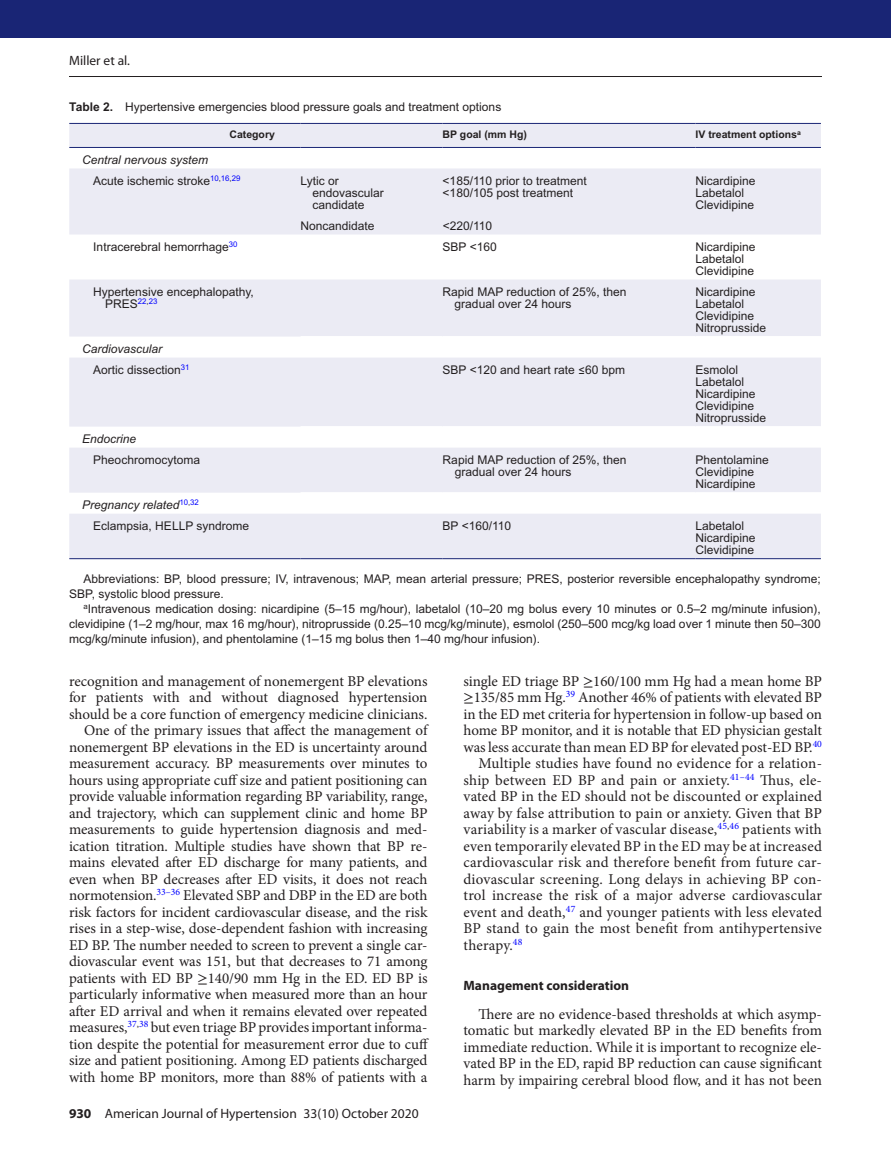
<style>
.page{position:relative;width:891px;height:1175px;background:#fff}
.page>*{position:absolute;margin:0;border:0;box-sizing:border-box;transform-origin:0 0}
.t1{font:15px/16.5px "Minion Pro";letter-spacing:-.005em;color:#231f20;text-align:right}
.t2{font:15px "Minion Pro";letter-spacing:.015em;color:#231f20}
.t3{font:13.5px "Myriad Pro";color:#231f20}
.t4{font:700 13.5px "Myriad Pro";color:#231f20}
.t5{font:12px/12px "Arial MT Std";color:#231f20}
.t6{font:italic 12px/21px "Arial MT Std";color:#231f20}
.t7{font:700 10.5px "Arial MT Std";color:#231f20}
.s1{font-weight:700}
.s2{font-style:normal}
.s3{font-style:italic}
.s4{font-family:"STIX General"}
</style>
<div class="page">
<hr style="left:69px;top:76px;width:753px;height:1px;background:#231f20">
<div style="left:0;top:0;width:891px;height:38px;background:#192575"></div>
<div style="left:69px;top:124px;width:752px;height:23px;background:#ebebf4"></div>
<svg style="left:69px;top:168px;width:752px;height:390px;fill:#ebebf4"></svg>
<hr style="left:69px;top:123px;width:232px;height:1px;background:#192575">
<hr style="left:301px;top:123px;width:142px;height:1px;background:#192575">
<hr style="left:443px;top:123px;width:252px;height:1px;background:#192575">
<hr style="left:443px;top:147px;width:252px;height:1px;background:#192575">
<hr style="left:695px;top:123px;width:126px;height:1px;background:#192575">
<hr style="left:695px;top:147px;width:126px;height:1px;background:#192575">
<hr style="left:301px;top:336px;width:142px;height:1px;background:#fff">
<hr style="left:443px;top:336px;width:252px;height:1px;background:#fff">
<hr style="left:695px;top:336px;width:126px;height:1px;background:#fff">
<hr style="left:301px;top:426px;width:142px;height:1px;background:#fff">
<hr style="left:443px;top:426px;width:252px;height:1px;background:#fff">
<hr style="left:695px;top:426px;width:126px;height:1px;background:#fff">
<hr style="left:301px;top:492px;width:142px;height:1px;background:#fff">
<hr style="left:443px;top:492px;width:252px;height:1px;background:#fff">
<hr style="left:695px;top:492px;width:126px;height:1px;background:#fff">
<hr style="left:69px;top:558px;width:232px;height:1px;background:#192575">
<hr style="left:301px;top:558px;width:142px;height:1px;background:#192575">
<hr style="left:443px;top:558px;width:252px;height:1px;background:#192575">
<hr style="left:695px;top:558px;width:126px;height:1px;background:#192575">
<hr style="left:69px;top:147px;width:232px;height:1px;background:#192575">
<hr style="left:301px;top:147px;width:142px;height:1px;background:#192575">
<p class="t3" style="left:69px;top:52px;width:63px">Miller et al.</p>
<p class="t5" style="left:69px;top:101px;width:433px"><span class="s1">Table 2.</span> Hypertensive emergencies blood pressure goals and treatment options</p>
<p class="t7" style="left:229px;top:129px;width:47px">Category</p>
<p class="t7" style="left:443px;top:129px;width:86px">BP goal (mm Hg)</p>
<p class="t7" style="left:695px;top:129px;width:107px">IV treatment options<sup>a</sup></p>
<p class="t6" style="left:93px;top:149px;width:149px;text-indent:-11px">Central nervous system<br><span class="s2">Acute ischemic stroke</span><sup>10</sup><sup>,</sup><sup>16</sup><sup>,</sup><sup>29</sup></p>
<p class="t5" style="left:313px;top:175px;width:73px;text-indent:-12px">Lytic or endovascular candidate</p>
<p class="t5" style="left:443px;top:175px;width:146px">&lt;185/110 prior to treatment &lt;180/105 post treatment</p>
<p class="t5" style="left:695px;top:175px;width:62px">Nicardipine<br>Labetalol<br>Clevidipine</p>
<p class="t5" style="left:301px;top:220px;width:76px">Noncandidate</p>
<p class="t5" style="left:443px;top:220px;width:51px">&lt;220/110</p>
<p class="t5" style="left:93px;top:241px;width:146px">Intracerebral hemorrhage<sup>30</sup></p>
<p class="t5" style="left:443px;top:241px;width:56px">SBP &lt;160</p>
<p class="t5" style="left:695px;top:241px;width:62px">Nicardipine<br>Labetalol<br>Clevidipine</p>
<p class="t5" style="left:105px;top:286px;width:150px;text-indent:-12px">Hypertensive encephalopathy,<br>PRES<sup>22</sup><sup>,</sup><sup>23</sup></p>
<p class="t5" style="left:455px;top:286px;width:173px;text-indent:-12px">Rapid MAP reduction of 25%, then gradual over 24 hours</p>
<p class="t5" style="left:695px;top:286px;width:72px">Nicardipine<br>Labetalol<br>Clevidipine<br>Nitroprusside</p>
<p class="t5" style="left:93px;top:338px;width:98px;line-height:21px;text-indent:-11px"><span class="s3">Cardiovascular<br></span>Aortic dissection<sup>31</sup></p>
<p class="t5" style="left:443px;top:364px;width:184px">SBP &lt;120 and heart rate ≤60 bpm</p>
<p class="t5" style="left:695px;top:364px;width:72px">Esmolol<br>Labetalol<br>Nicardipine<br>Clevidipine<br>Nitroprusside</p>
<p class="t6" style="left:82px;top:428px;width:56px">Endocrine</p>
<p class="t5" style="left:93px;top:454px;width:108px">Pheochromocytoma</p>
<p class="t5" style="left:455px;top:454px;width:173px;text-indent:-12px">Rapid MAP reduction of 25%, then gradual over 24 hours</p>
<p class="t5" style="left:695px;top:454px;width:75px">Phentolamine<br>Clevidipine<br>Nicardipine</p>
<p class="t5" style="left:93px;top:494px;width:157px;line-height:21px;text-indent:-11px"><span class="s3">Pregnancy related</span><sup>10</sup><sup>,</sup><sup>32<br></sup>Eclampsia, HELLP syndrome</p>
<p class="t5" style="left:443px;top:520px;width:70px">BP &lt;160/110</p>
<p class="t5" style="left:695px;top:520px;width:62px">Labetalol<br>Nicardipine<br>Clevidipine</p>
<p class="t5" style="left:69px;top:571px;width:753px;line-height:15px;text-indent:14px">Abbreviations: BP, blood pressure; IV, intravenous; MAP, mean arterial pressure; PRES, posterior reversible encephalopathy syndrome;<br>SBP, systolic blood pressure.</p>
<p class="t5" style="left:69px;top:601px;width:753px;line-height:15px;text-align:justify;text-indent:14px"><sup>a</sup>Intravenous medication dosing: nicardipine (5–15 mg/hour), labetalol (10–20 mg bolus every 10 minutes or 0.5–2 mg/minute infusion), clevidipine (1–2 mg/hour, max 16 mg/hour), nitroprusside (0.25–10 mcg/kg/minute), esmolol (250–500 mcg/kg load over 1 minute then 50–300 mcg/kg/minute infusion), and phentolamine (1–15 mg bolus then 1–40 mg/hour infusion).</p>
<p class="t1" style="left:69px;top:672px;width:361px">recognition and management of nonemergent BP elevations for patients with and without diagnosed hypertension should be a core function of emergency medicine clinicians.<br>One of the primary issues that affect the management of nonemergent BP elevations in the ED is uncertainty around measurement accuracy. BP measurements over minutes to hours using appropriate cuff size and patient positioning can provide valuable information regarding BP variability, range, and trajectory, which can supplement clinic and home BP measurements to guide hypertension diagnosis and med&shy;ication titration. Multiple studies have shown that BP re&shy;mains elevated after ED discharge for many patients, and even when BP decreases after ED visits, it does not reach normotension.<sup>33–36</sup> Elevated SBP and DBP in the ED are both risk factors for incident cardiovascular disease, and the risk rises in a step-wise, dose-dependent fashion with increasing ED BP. The number needed to screen to prevent a single car&shy;diovascular event was 151, but that decreases to 71 among patients with ED BP <span class="s4">≥</span>140/90 mm Hg in the ED. ED BP is particularly informative when measured more than an hour after ED arrival and when it remains elevated over repeated measures,<sup>37</sup><sup>,</sup><sup>38</sup> but even triage BP provides important informa&shy;tion despite the potential for measurement error due to cuff size and patient positioning. Among ED patients discharged with home BP monitors, more than 88% of patients with a</p>
<p class="t1" style="left:463px;top:672px;width:360px">single ED triage BP <span class="s4">≥</span>160/100 mm Hg had a mean home BP</p>
<p class="t1" style="left:463px;top:689px;width:360px"><span class="s4">≥</span>135/85 mm Hg.<sup>39</sup> Another 46% of patients with elevated BP</p>
<p class="t1" style="left:463px;top:705px;width:360px">in the ED met criteria for hypertension in follow-up based on</p>
<p class="t1" style="left:463px;top:722px;width:360px">home BP monitor, and it is notable that ED physician gestalt</p>
<p class="t1" style="left:463px;top:738px;width:360px">was less accurate than mean ED BP for elevated post-ED BP.<sup>40</sup></p>
<p class="t1" style="left:478px;top:755px;width:345px">Multiple studies have found no evidence for a relation-</p>
<p class="t2" style="left:463px;top:769px;width:360px">ship between ED BP and pain or anxiety.<sup>41–44</sup> Thus, ele-</p>
<p class="t2" style="left:463px;top:786px;width:360px">vated BP in the ED should not be discounted or explained</p>
<p class="t1" style="left:463px;top:804px;width:360px">away by false attribution to pain or anxiety. Given that BP</p>
<p class="t2" style="left:463px;top:819px;width:360px">variability is a marker of vascular disease,<sup>45</sup><sup>,</sup><sup>46</sup> patients with</p>
<p class="t2" style="left:463px;top:835px;width:360px">even temporarily elevated BP in the ED may be at increased</p>
<p class="t1" style="left:463px;top:854px;width:360px">cardiovascular risk and therefore benefit from future car-</p>
<p class="t2" style="left:463px;top:868px;width:360px">diovascular screening. Long delays in achieving BP con-</p>
<p class="t1" style="left:463px;top:887px;width:360px">trol increase the risk of a major adverse cardiovascular</p>
<p class="t2" style="left:463px;top:901px;width:360px">event and death,<sup>47</sup> and younger patients with less elevated</p>
<p class="t1" style="left:463px;top:920px;width:360px">BP stand to gain the most benefit from antihypertensive</p>
<p class="t2" style="left:463px;top:934px;width:60px">therapy.<sup>48</sup></p>
<p class="t4" style="left:463px;top:976px;width:167px">Management consideration</p>
<p class="t1" style="left:463px;top:1005px;width:360px;text-align:justify;text-indent:15px">There are no evidence-based thresholds at which asymp&shy;tomatic but markedly elevated BP in the ED benefits from immediate reduction. While it is important to recognize ele&shy;vated BP in the ED, rapid BP reduction can cause significant harm by impairing cerebral blood flow, and it has not been</p>
<p class="t3" style="left:69px;top:1105px;width:351px"><span class="s1">930</span> American Journal of Hypertension 33(10) October 2020</p>
</div>
